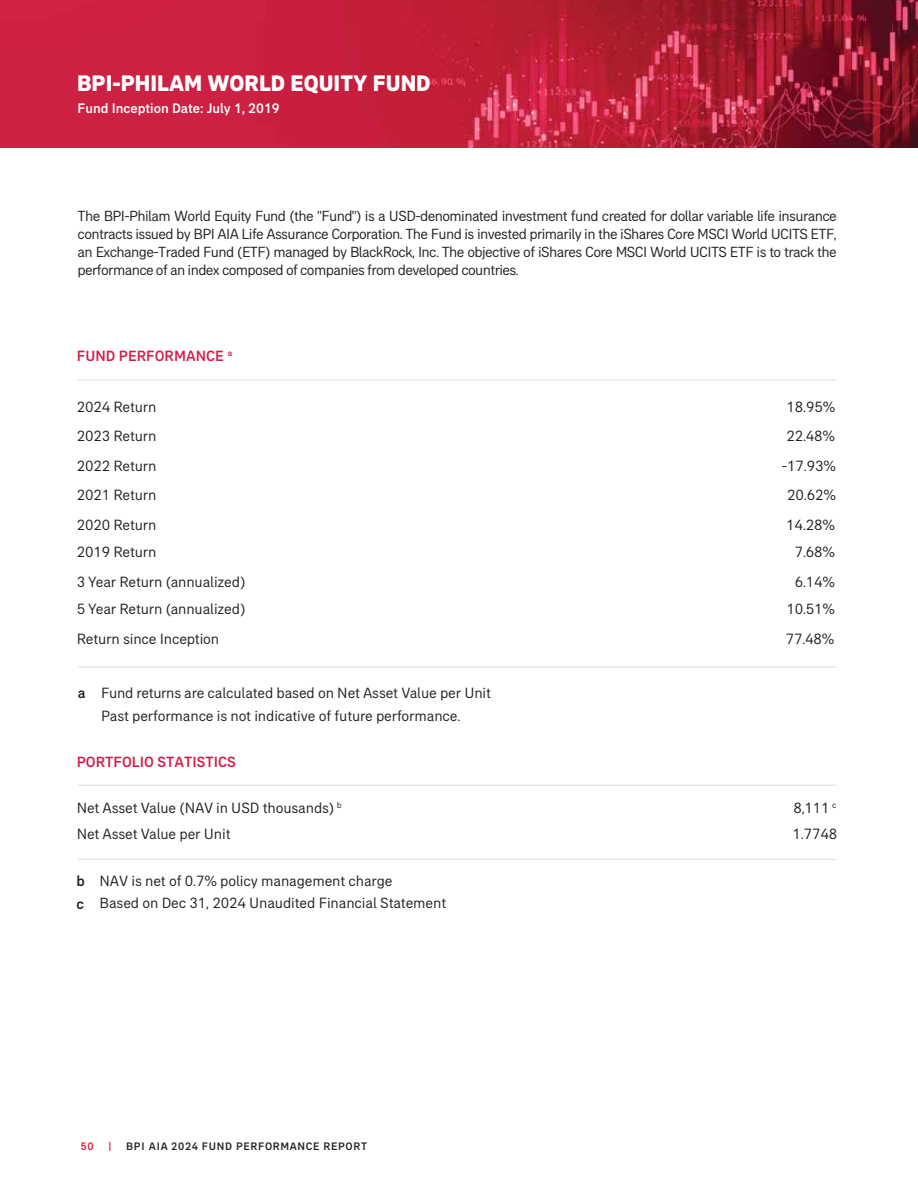
<style>
.page{position:relative;width:918px;height:1188px;background:#fff}
.page>*{position:absolute;margin:0;border:0;box-sizing:border-box;transform-origin:0 0}
.t1{font:800 22.95px "AIA Everest";color:#fff}
.t2{font:15.15px/29.4px "AIA Everest";letter-spacing:-.01em;color:#231f20}
.t3{font:500 15.15px "AIA Everest";color:#d31e47}
.t4{font:500 15.15px/22.5px "AIA Everest";color:#231f20}
.t5{font:15px/18px "AIA Everest";letter-spacing:-.04em;color:#231f20;text-align:justify}
.t6{font:500 14.1px "AIA Everest";color:#fff}
.t7{font:500 11.1px "AIA Everest";letter-spacing:.06em;color:#231f20}
.t8{font:500 11.1px "AIA Everest";color:#cf1f3d}
</style>
<div class="page">
<img style="left:0;top:0;width:918px;height:148px">
<hr style="left:78px;top:380px;width:758px;height:1px;background:#dcdddf">
<hr style="left:78px;top:667px;width:758px;height:1px;background:#dcdddf">
<hr style="left:78px;top:785px;width:758px;height:1px;background:#dcdddf">
<hr style="left:78px;top:859px;width:758px;height:1px;background:#dcdddf">
<h1 class="t1" style="left:77px;top:70px;width:355px">BPI-PHILAM WORLD EQUITY FUND</h1>
<p class="t6" style="left:77px;top:100px;width:204px">Fund Inception Date: July 1, 2019</p>
<p class="t5" style="left:78px;top:207px;width:761px">The BPI-Philam World Equity Fund (the "Fund") is a USD-denominated investment fund created for dollar variable life insurance contracts issued by BPI AIA Life Assurance Corporation. The Fund is invested primarily in the iShares Core MSCI World UCITS ETF, an Exchange-Traded Fund (ETF) managed by BlackRock, Inc. The objective of iShares Core MSCI World UCITS ETF is to track the performance of an index composed of companies from developed countries.</p>
<p class="t3" style="left:77px;top:348px;width:157px">FUND PERFORMANCE <sup>a</sup></p>
<p class="t2" style="left:77px;top:392px;width:81px;text-align:justify">2024 Return 2023 Return 2022 Return 2021 Return 2020 Return</p>
<p class="t2" style="left:77px;top:536px;width:170px;line-height:29.8px">2019 Return<br>3 Year Return (annualized)</p>
<p class="t2" style="left:77px;top:594px;width:170px">5 Year Return (annualized)<br>Return since Inception</p>
<p class="t4" style="left:78px;top:682px;width:9px">a</p>
<p class="t2" style="left:101px;top:682px;width:391px;line-height:22.2px">Fund returns are calculated based on Net Asset Value per Unit<br>Past performance is not indicative of future performance.</p>
<p class="t3" style="left:77px;top:753px;width:161px">PORTFOLIO STATISTICS</p>
<p class="t2" style="left:77px;top:794px;width:266px;line-height:26.4px">Net Asset Value (NAV in USD thousands) <sup>b<br></sup>Net Asset Value per Unit</p>
<p class="t4" style="left:76px;top:869px;width:10px">b c</p>
<p class="t2" style="left:100px;top:870px;width:348px;line-height:22.2px">NAV is net of 0.7% policy management charge<br>Based on Dec 31, 2024 Unaudited Financial Statement</p>
<p class="t8" style="left:81px;top:1140px;width:15px">50</p>
<p class="t8" style="left:108px;top:1140px;width:5px">|</p>
<p class="t7" style="left:126px;top:1140px;width:242px">BPI AIA 2024 FUND PERFORMANCE REPORT</p>
<p class="t2" style="left:782px;top:392px;width:56px;text-align:center">18.95%<br>22.48% -17.93%<br>20.62%<br>14.28%</p>
<p class="t2" style="left:795px;top:536px;width:42px;line-height:29.8px">7.68%<br>6.14%</p>
<p class="t2" style="left:786px;top:594px;width:51px">10.51%<br>77.48%</p>
<p class="t2" style="left:793px;top:795px;width:46px;line-height:26.4px">8,111 <sup>c<br></sup>1.7748</p>
</div>
